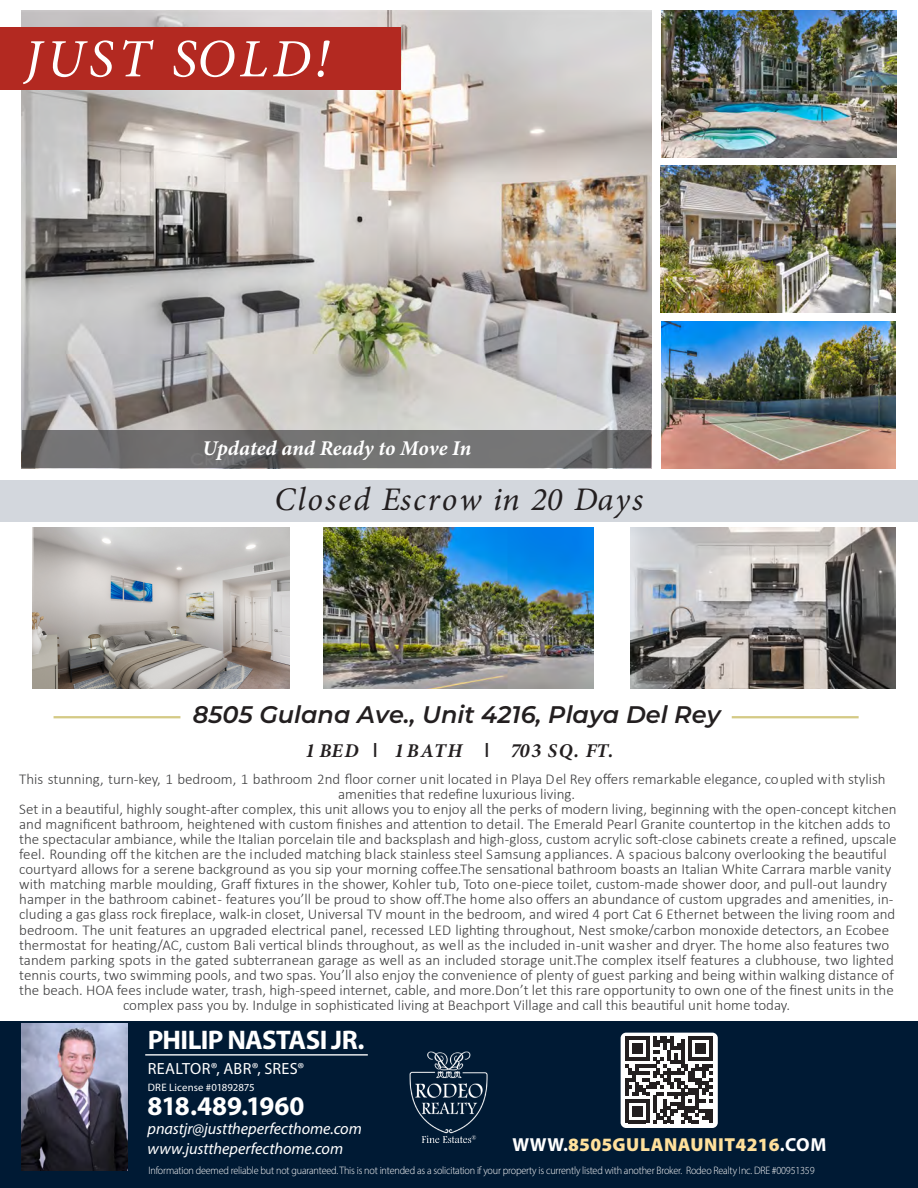
<style>
.page{position:relative;width:918px;height:1188px;background:#fff}
.page>*{position:absolute;margin:0;border:0;box-sizing:border-box;transform-origin:0 0}
.t1{font:italic 54px "Minion Pro";letter-spacing:.08em;color:#fff}
.t2{font:italic 33px "Minion Pro";letter-spacing:.06em;color:#231f20}
.t3{font:700 27px "Myriad Pro";letter-spacing:-.02em;color:#fff}
.t4{font:italic 600 24px "Montserrat";color:#231f20}
.t5{font:italic 700 21px "Minion Pro";color:#fff}
.t6{font:italic 19.5px "Minion Variable Concept";letter-spacing:.08em;color:#231f20}
.t7{font:900 18.9px "Myriad Pro";letter-spacing:.02em;color:#ffe09b}
.t8{font:italic 16.2px "Myriad Pro";color:#fff}
.t9{font:16.2px "Myriad Pro";letter-spacing:.02em;color:#fff}
.t10{font:300 15px "Calibri";color:#3e3e3f}
.t11{font:300 10.8px "Myriad Pro";letter-spacing:-.02em;color:#fff;scale:.94 1}
.t12{font:10.8px "Myriad Pro";letter-spacing:.005em;color:#fff}
.s1{font-family:"Lucida Sans Unicode";font-style:normal}
.s2{font-weight:700;color:#fff}
</style>
<div class="page">
<div style="left:0;top:1022px;width:918px;height:166px;background:#001a34"></div>
<div style="left:0;top:481px;width:918px;height:41px;background:#d3d7dd"></div>
<img style="left:21px;top:11px;width:631px;height:458px">
<hr style="left:732px;top:716px;width:127px;height:2px;background:#d4ca85">
<hr style="left:54px;top:716px;width:126px;height:2px;background:#d4ca85">
<div style="left:0;top:28px;width:401px;height:62px;background:#b32921"></div>
<hr style="left:145px;top:1054px;width:223px;height:2px;background:#fff">
<img style="left:21px;top:1023px;width:107px;height:148px">
<div style="left:621px;top:1033px;width:97px;height:95px;background:#fff;border-radius:5px"></div>
<svg style="left:625px;top:1036px;width:87px;height:87px"></svg>
<img style="left:662px;top:10px;width:234px;height:148px">
<img style="left:661px;top:166px;width:235px;height:147px">
<img style="left:661px;top:321px;width:235px;height:148px">
<img style="left:32px;top:527px;width:258px;height:162px">
<img style="left:631px;top:527px;width:265px;height:161px">
<img style="left:323px;top:527px;width:271px;height:161px">
<img style="left:409px;top:1051px;width:79px;height:92px">
<svg style="left:22px;top:431px;width:629px;height:37px;background:#6e6d6e"></svg>
<p class="t1" style="left:24px;top:22px;width:306px">JUST SOLD!</p>
<p class="t5" style="left:202px;top:433px;width:270px">Updated and Ready to Move In</p>
<p class="t2" style="left:275px;top:477px;width:370px">Closed Escrow in 20 Days</p>
<p class="t4" style="left:193px;top:697px;width:529px">8505 Gulana Ave., Unit 4216, Playa Del Rey</p>
<p class="t6" style="left:306px;top:738px;width:308px">1 BED <span class="s1">I</span> 1 BATH <span class="s1">I</span> 703 SQ. FT.</p>
<p class="t10" style="left:19px;top:769px;width:868px">This stunning, turn-key, 1 bedroom, 1 bathroom 2nd floor corner unit located in Playa Del Rey offers remarkable elegance, coupled with stylish</p>
<p class="t10" style="left:338px;top:784px;width:239px">amenities that redefine luxurious living.</p>
<p class="t10" style="left:19px;top:799px;width:879px">Set in a beautiful, highly sought-after complex, this unit allows you to enjoy all the perks of modern living, beginning with the open-concept kitchen</p>
<p class="t10" style="left:19px;top:815px;width:873px">and magnificent bathroom, heightened with custom finishes and attention to detail. The Emerald Pearl Granite countertop in the kitchen adds to</p>
<p class="t10" style="left:19px;top:830px;width:879px">the spectacular ambiance, while the Italian porcelain tile and backsplash and high-gloss, custom acrylic soft-close cabinets create a refined, upscale</p>
<p class="t10" style="left:19px;top:845px;width:869px">feel. Rounding off the kitchen are the included matching black stainless steel Samsung appliances. A spacious balcony overlooking the beautiful</p>
<p class="t10" style="left:19px;top:860px;width:874px">courtyard allows for a serene background as you sip your morning coffee.The sensational bathroom boasts an Italian White Carrara marble vanity</p>
<p class="t10" style="left:19px;top:875px;width:869px">with matching marble moulding, Graff fixtures in the shower, Kohler tub, Toto one-piece toilet, custom-made shower door, and pull-out laundry</p>
<p class="t10" style="left:19px;top:890px;width:876px">hamper in the bathroom cabinet - features you’ll be proud to show off.The home also offers an abundance of custom upgrades and amenities, in-</p>
<p class="t10" style="left:19px;top:905px;width:878px">cluding a gas glass rock fireplace, walk-in closet, Universal TV mount in the bedroom, and wired 4 port Cat 6 Ethernet between the living room and</p>
<p class="t10" style="left:19px;top:920px;width:871px">bedroom. The unit features an upgraded electrical panel, recessed LED lighting throughout, Nest smoke/carbon monoxide detectors, an Ecobee</p>
<p class="t10" style="left:19px;top:935px;width:871px">thermostat for heating/AC, custom Bali vertical blinds throughout, as well as the included in-unit washer and dryer. The home also features two</p>
<p class="t10" style="left:19px;top:950px;width:876px">tandem parking spots in the gated subterranean garage as well as an included storage unit.The complex itself features a clubhouse, two lighted</p>
<p class="t10" style="left:19px;top:966px;width:876px">tennis courts, two swimming pools, and two spas. You’ll also enjoy the convenience of plenty of guest parking and being within walking distance of</p>
<p class="t10" style="left:19px;top:981px;width:876px">the beach. HOA fees include water, trash, high-speed internet, cable, and more.Don’t let this rare opportunity to own one of the finest units in the</p>
<p class="t10" style="left:123px;top:996px;width:669px">complex pass you by. Indulge in sophisticated living at Beachport Village and call this beautiful unit home today.</p>
<p class="t3" style="left:148px;top:1023px;width:218px">PHILIP NASTASI JR.</p>
<p class="t9" style="left:148px;top:1058px;width:158px">REALTOR®, ABR®, SRES®</p>
<p class="t12" style="left:148px;top:1080px;width:108px">DRE License #01892875</p>
<p class="t3" style="left:148px;top:1088px;width:158px">818.489.1960</p>
<p class="t8" style="left:148px;top:1119px;width:216px">pnastjr@justtheperfecthome.com</p>
<p class="t8" style="left:148px;top:1138px;width:197px">www.justtheperfecthome.com</p>
<p class="t7" style="left:512px;top:1132px;width:315px"><span class="s2">WWW.</span>8505GULANAUNIT4216<span class="s2">.COM</span></p>
<p class="t11" style="left:148px;top:1164px;width:710px">Information deemed reliable but not guaranteed. This is not intended as a solicitation if your property is currently listed with another Broker. Rodeo Realty Inc. DRE #00951359</p>
</div>
